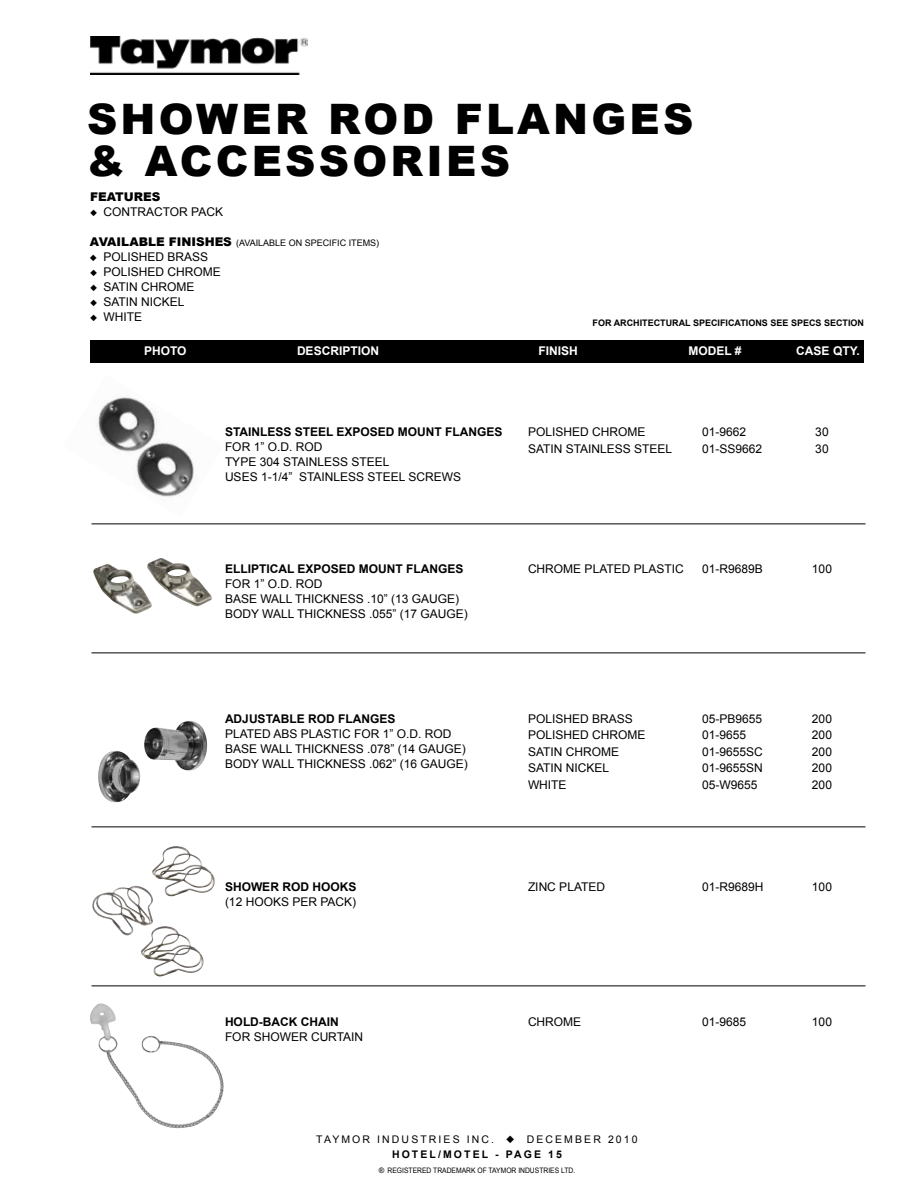
<style>
.page{position:relative;width:918px;height:1188px;background:#fff}
.page>*{position:absolute;margin:0;border:0;box-sizing:border-box;transform-origin:0 0}
.t1{font:900 42px/42px "Arial";letter-spacing:.075em;color:#000}
.t2{font:12px/15px "Arial";color:#000}
.t3{font:700 12px "Arial";color:#000}
.t4{font:700 12px "Arial";color:#fff}
.t5{font:900 12px "Arial";color:#000}
.t6{font:10.5px/15px "Arial";letter-spacing:.2em;color:#000;text-align:center}
.t7{font:700 9px "Arial";color:#000}
.t8{font:9px "Arial";color:#000}
.t9{font:7.5px "Arial";color:#000}
.s1{font-weight:900;font-size:12px}
.s2{font-weight:700}
</style>
<div class="page">
<img style="left:90px;top:36px;width:217px;height:39px">
<img style="left:97px;top:397px;width:97px;height:100px">
<div style="left:90px;top:340px;width:774px;height:23px;background:#000"></div>
<hr style="left:92px;top:524px;width:774px;height:1px;background:#000">
<hr style="left:92px;top:652px;width:774px;height:1px;background:#000">
<hr style="left:92px;top:826px;width:774px;height:1px;background:#000">
<hr style="left:92px;top:986px;width:774px;height:1px;background:#000">
<img style="left:144px;top:721px;width:63px;height:50px">
<img style="left:98px;top:751px;width:43px;height:52px">
<img style="left:93px;top:558px;width:119px;height:56px">
<img style="left:92px;top:886px;width:61px;height:50px">
<img style="left:152px;top:846px;width:63px;height:52px">
<img style="left:140px;top:926px;width:64px;height:50px">
<img style="left:90px;top:1004px;width:134px;height:125px">
<h1 class="t1" style="left:87px;top:98px;width:608px">SHOWER ROD FLANGES &amp; ACCESSORIES</h1>
<p class="t5" style="left:90px;top:190px;width:72px">FEATURES</p>
<p class="t2" style="left:90px;top:204px;width:135px">◆ CONTRACTOR PACK</p>
<p class="t8" style="left:90px;top:237px;width:291px"><span class="s1">AVAILABLE FINISHES</span> (AVAILABLE ON SPECIFIC ITEMS)</p>
<p class="t2" style="left:90px;top:249px;width:120px">◆ POLISHED BRASS</p>
<p class="t2" style="left:90px;top:264px;width:132px">◆ POLISHED CHROME</p>
<p class="t2" style="left:90px;top:279px;width:106px">◆ SATIN CHROME</p>
<p class="t2" style="left:90px;top:294px;width:96px">◆ SATIN NICKEL</p>
<p class="t2" style="left:90px;top:309px;width:54px">◆ WHITE</p>
<p class="t7" style="left:593px;top:317px;width:273px">FOR ARCHITECTURAL SPECIFICATIONS SEE SPECS SECTION</p>
<p class="t4" style="left:144px;top:343px;width:44px">PHOTO</p>
<p class="t4" style="left:297px;top:343px;width:84px">DESCRIPTION</p>
<p class="t4" style="left:538px;top:343px;width:41px">FINISH</p>
<p class="t4" style="left:688px;top:343px;width:55px">MODEL #</p>
<p class="t4" style="left:796px;top:343px;width:65px">CASE QTY.</p>
<p class="t3" style="left:225px;top:424px;width:279px">STAINLESS STEEL EXPOSED MOUNT FLANGES</p>
<p class="t2" style="left:528px;top:425px;width:119px">POLISHED CHROME</p>
<p class="t2" style="left:702px;top:425px;width:46px">01-9662</p>
<p class="t2" style="left:815px;top:425px;width:15px">30</p>
<p class="t2" style="left:225px;top:440px;width:99px">FOR 1” O.D. ROD</p>
<p class="t2" style="left:528px;top:441px;width:146px">SATIN STAINLESS STEEL</p>
<p class="t2" style="left:702px;top:441px;width:62px">01-SS9662</p>
<p class="t2" style="left:815px;top:441px;width:15px">30</p>
<p class="t2" style="left:225px;top:455px;width:238px">TYPE 304 STAINLESS STEEL<br>USES 1-1/4” STAINLESS STEEL SCREWS</p>
<p class="t3" style="left:225px;top:561px;width:240px">ELLIPTICAL EXPOSED MOUNT FLANGES</p>
<p class="t2" style="left:528px;top:561px;width:157px">CHROME PLATED PLASTIC</p>
<p class="t2" style="left:702px;top:561px;width:62px">01-R9689B</p>
<p class="t2" style="left:812px;top:561px;width:22px">100</p>
<p class="t2" style="left:225px;top:576px;width:244px">FOR 1” O.D. ROD<br>BASE WALL THICKNESS .10” (13 GAUGE)<br>BODY WALL THICKNESS .055” (17 GAUGE)</p>
<p class="t3" style="left:225px;top:711px;width:172px">ADJUSTABLE ROD FLANGES</p>
<p class="t2" style="left:528px;top:711px;width:106px">POLISHED BRASS</p>
<p class="t2" style="left:702px;top:711px;width:62px">05-PB9655</p>
<p class="t2" style="left:812px;top:711px;width:22px">200</p>
<p class="t2" style="left:225px;top:726px;width:228px">PLATED ABS PLASTIC FOR 1” O.D. ROD</p>
<p class="t2" style="left:528px;top:728px;width:119px">POLISHED CHROME</p>
<p class="t2" style="left:702px;top:728px;width:46px">01-9655</p>
<p class="t2" style="left:812px;top:728px;width:22px">200</p>
<p class="t2" style="left:225px;top:741px;width:242px">BASE WALL THICKNESS .078” (14 GAUGE)</p>
<p class="t2" style="left:528px;top:744px;width:93px">SATIN CHROME</p>
<p class="t2" style="left:702px;top:744px;width:62px">01-9655SC</p>
<p class="t2" style="left:812px;top:744px;width:22px">200</p>
<p class="t2" style="left:225px;top:756px;width:244px">BODY WALL THICKNESS .062” (16 GAUGE)</p>
<p class="t2" style="left:528px;top:761px;width:83px">SATIN NICKEL</p>
<p class="t2" style="left:702px;top:761px;width:62px">01-9655SN</p>
<p class="t2" style="left:812px;top:761px;width:22px">200</p>
<p class="t2" style="left:528px;top:777px;width:40px">WHITE</p>
<p class="t2" style="left:702px;top:777px;width:57px">05-W9655</p>
<p class="t2" style="left:812px;top:777px;width:22px">200</p>
<p class="t3" style="left:225px;top:879px;width:133px">SHOWER ROD HOOKS</p>
<p class="t2" style="left:528px;top:879px;width:79px">ZINC PLATED</p>
<p class="t2" style="left:702px;top:879px;width:63px">01-R9689H</p>
<p class="t2" style="left:812px;top:879px;width:22px">100</p>
<p class="t2" style="left:225px;top:894px;width:133px">(12 HOOKS PER PACK)</p>
<p class="t3" style="left:225px;top:1014px;width:115px">HOLD-BACK CHAIN</p>
<p class="t2" style="left:528px;top:1014px;width:55px">CHROME</p>
<p class="t2" style="left:702px;top:1014px;width:46px">01-9685</p>
<p class="t2" style="left:812px;top:1014px;width:22px">100</p>
<p class="t2" style="left:225px;top:1029px;width:140px">FOR SHOWER CURTAIN</p>
<p class="t6" style="left:316px;top:1132px;width:323px">TAYMOR INDUSTRIES INC. ◆ DECEMBER 2010<br><span class="s2">HOTEL/MOTEL - PAGE 15</span></p>
<p class="t9" style="left:379px;top:1165px;width:198px">® REGISTERED TRADEMARK OF TAYMOR INDUSTRIES LTD.</p>
</div>
